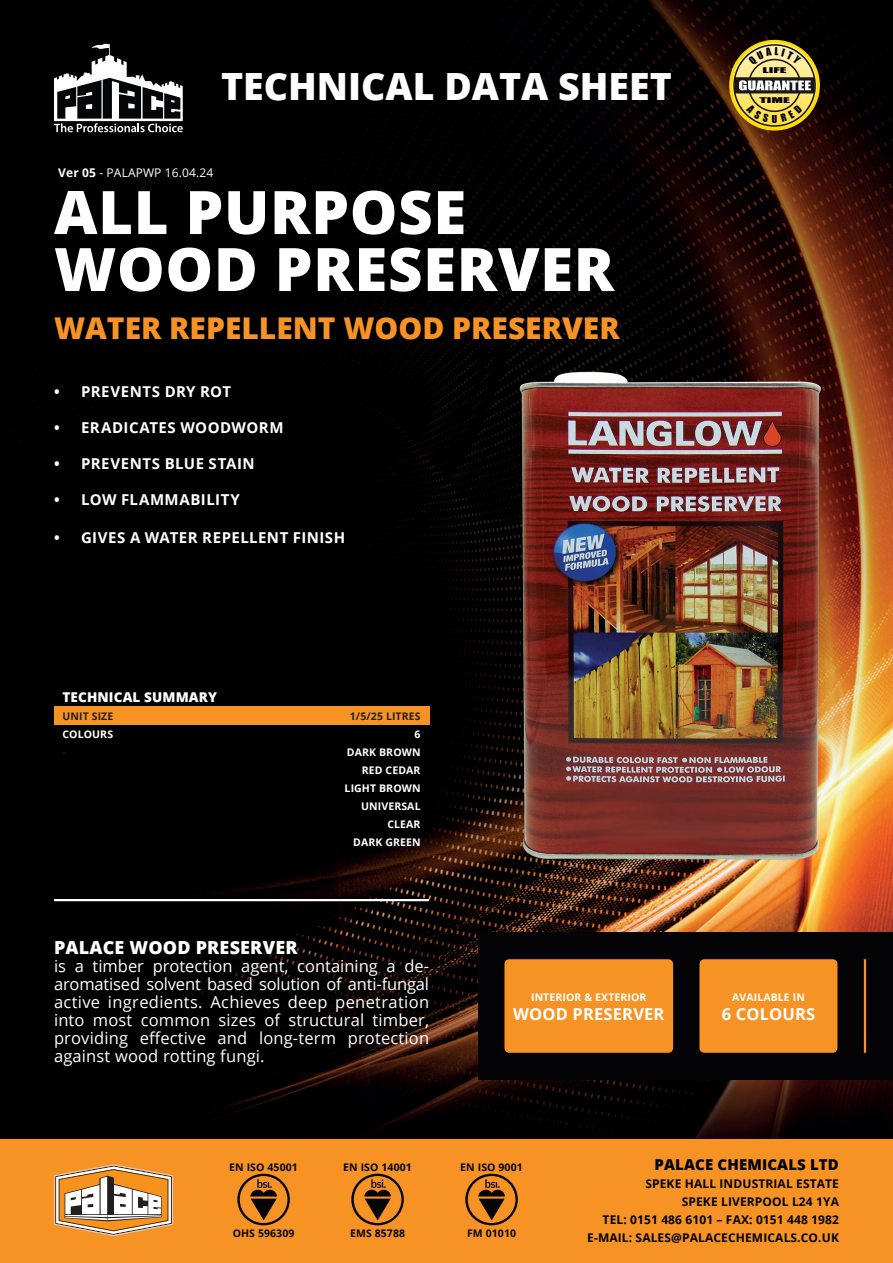
<style>
.page{position:relative;width:893px;height:1263px;background:#fff}
.page>*{position:absolute;margin:0;border:0;box-sizing:border-box;transform-origin:0 0}
.t1{font:800 60px/57px "Open Sans";letter-spacing:.01em;color:#fff}
.t2{font:800 37.5px "Open Sans";color:#fff}
.t3{font:800 30px "Open Sans";color:#f79324}
.t4{font:800 18px "Open Sans";letter-spacing:.01em;color:#fff}
.t5{font:16.5px/18px "Open Sans";letter-spacing:.01em;color:#fff;text-align:justify}
.t6{font:700 16.5px "Open Sans";letter-spacing:.01em;color:#fff}
.t7{font:700 15px "Open Sans";letter-spacing:.035em;color:#fff}
.t8{font:800 15px "Open Sans";letter-spacing:.01em;color:#000}
.t9{font:800 13.5px "Open Sans";letter-spacing:.01em;color:#fff}
.t10{font:700 12px/18px "Open Sans";letter-spacing:.01em;color:#000;text-align:right}
.t11{font:12px "Open Sans";letter-spacing:.01em;color:#fff}
.t12{font:700 10.5px/18px "Open Sans";letter-spacing:.01em;color:#fff;text-align:right}
.t13{font:700 10.5px "Open Sans";letter-spacing:.01em;color:#040506}
.t14{font:700 10.5px "Open Sans";letter-spacing:.01em;color:#231f20}
.t15{font:7.2px "Impact";color:#000;scale:2.25 1}
.s1{font-weight:700}
</style>
<div class="page">
<img style="left:0;top:0;width:893px;height:1140px">
<div style="left:0;top:1140px;width:893px;height:123px;background:#f79324"></div>
<svg style="left:54px;top:1164px;width:119px;height:72px"></svg>
<div style="left:729px;top:40px;width:91px;height:91px;border:3px solid #ffdc01;border-radius:50%"></div>
<svg style="left:54px;top:43px;width:129px;height:89px"></svg>
<div style="left:54px;top:707px;width:375px;height:18px;background:#f79324"></div>
<hr style="left:54px;top:899px;width:375px;height:2px;background:#fff">
<div style="left:478px;top:932px;width:415px;height:147px;background:#040406"></div>
<hr style="left:864px;top:959px;width:2px;height:94px;background:#f79324">
<div style="left:699px;top:959px;width:138px;height:94px;background:#f79324;border-radius:5px"></div>
<div style="left:504px;top:959px;width:169px;height:94px;background:#f79324;border-radius:5px"></div>
<svg style="left:237px;top:1174px;width:53px;height:51px"></svg>
<svg style="left:351px;top:1174px;width:53px;height:51px"></svg>
<svg style="left:465px;top:1174px;width:53px;height:51px"></svg>
<img style="left:463px;top:332px;width:376px;height:566px">
<svg style="left:733px;top:44px;width:83px;height:83px;background:#b8a65d"></svg>
<h2 class="t2" style="left:221px;top:58px;width:452px">TECHNICAL DATA SHEET</h2>
<p class="t11" style="left:58px;top:164px;width:157px"><span class="s1">Ver 05</span> - PALAPWP 16.04.24</p>
<h1 class="t1" style="left:54px;top:181px;width:562px">ALL PURPOSE<br>WOOD PRESERVER</h1>
<h3 class="t3" style="left:54px;top:305px;width:567px">WATER REPELLENT WOOD PRESERVER</h3>
<p class="t7" style="left:54px;top:381px;width:179px">• PREVENTS DRY ROT</p>
<p class="t7" style="left:54px;top:417px;width:231px">• ERADICATES WOODWORM</p>
<p class="t7" style="left:54px;top:453px;width:202px">• PREVENTS BLUE STAIN</p>
<p class="t7" style="left:54px;top:489px;width:187px">• LOW FLAMMABILITY</p>
<p class="t7" style="left:54px;top:527px;width:293px">• GIVES A WATER REPELLENT FINISH</p>
<p class="t15" style="left:763px;top:65px;width:12px">LIFE</p>
<p class="t15" style="left:759px;top:95px;width:15px">TIME</p>
<p class="t9" style="left:63px;top:687px;width:156px">TECHNICAL SUMMARY</p>
<p class="t14" style="left:63px;top:709px;width:52px">UNIT SIZE</p>
<p class="t12" style="left:63px;top:725px;width:52px">COLOURS</p>
<p class="t14" style="left:63px;top:745px;width:5px">-</p>
<p class="t14" style="left:350px;top:709px;width:72px">1/5/25 LITRES</p>
<p class="t12" style="left:345px;top:725px;width:77px">6<br>DARK BROWN<br>RED CEDAR<br>LIGHT BROWN<br>UNIVERSAL<br>CLEAR<br>DARK GREEN</p>
<p class="t4" style="left:54px;top:934px;width:245px">PALACE WOOD PRESERVER</p>
<p class="t5" style="left:54px;top:957px;width:377px">is a timber protection agent, containing a de&shy;aromatised solvent based solution of anti-fungal active ingredients. Achieves deep penetration into most common sizes of structural timber, providing effective and long-term protection against wood rotting fungi.</p>
<p class="t12" style="left:531px;top:988px;width:117px">INTERIOR &amp; EXTERIOR</p>
<p class="t6" style="left:513px;top:1002px;width:153px">WOOD PRESERVER</p>
<p class="t12" style="left:732px;top:988px;width:74px">AVAILABLE IN</p>
<p class="t6" style="left:722px;top:1002px;width:95px">6 COLOURS</p>
<p class="t13" style="left:229px;top:1159px;width:70px">EN ISO 45001</p>
<p class="t13" style="left:233px;top:1225px;width:63px">OHS 596309</p>
<p class="t13" style="left:343px;top:1159px;width:70px">EN ISO 14001</p>
<p class="t13" style="left:350px;top:1225px;width:57px">EMS 85788</p>
<p class="t13" style="left:460px;top:1159px;width:64px">EN ISO 9001</p>
<p class="t13" style="left:467px;top:1225px;width:51px">FM 01010</p>
<p class="t8" style="left:655px;top:1153px;width:186px">PALACE CHEMICALS LTD</p>
<p class="t10" style="left:587px;top:1174px;width:253px">SPEKE HALL INDUSTRIAL ESTATE<br>SPEKE LIVERPOOL L24 1YA<br>TEL: 0151 486 6101 – FAX: 0151 448 1982<br>E-MAIL: SALES@PALACECHEMICALS.CO.UK</p>
</div>
